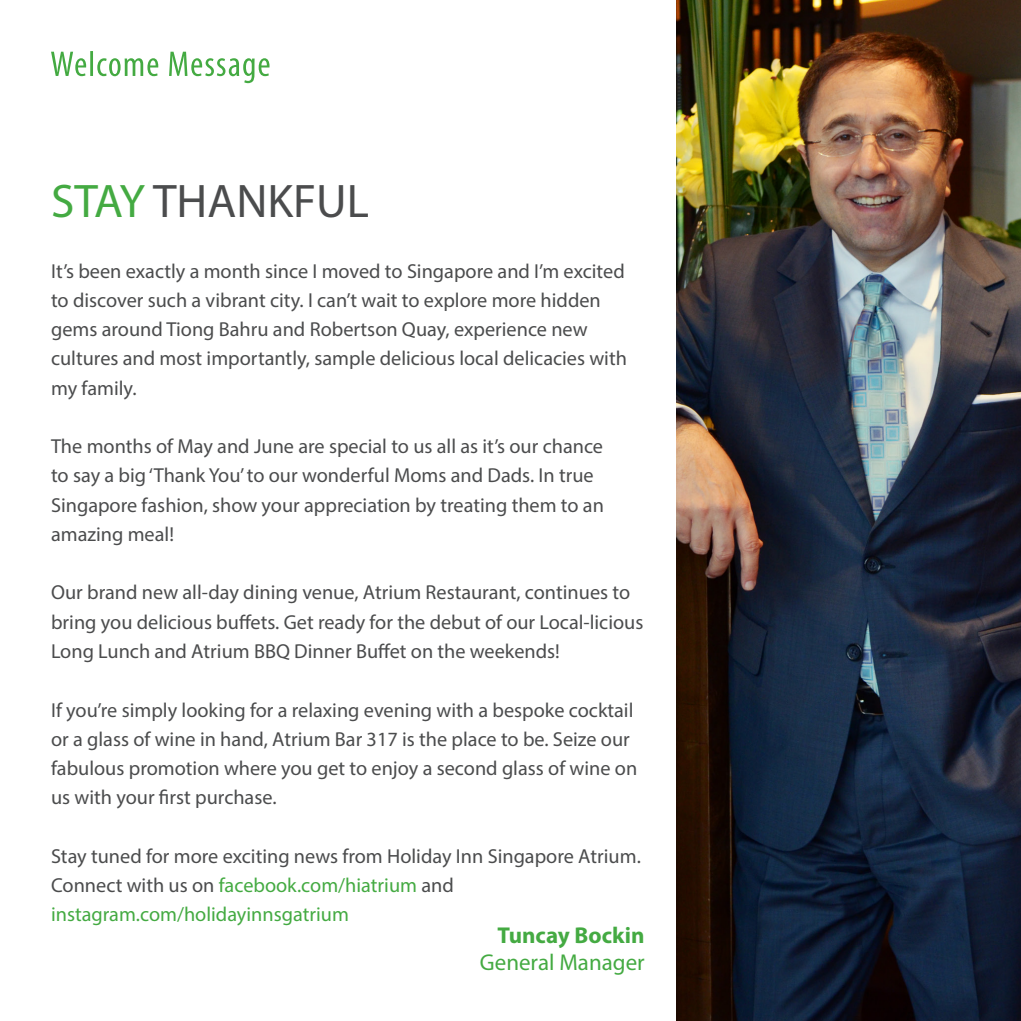
<style>
.page{position:relative;width:1021px;height:1021px;background:#fff}
.page>*{position:absolute;margin:0;border:0;box-sizing:border-box;transform-origin:0 0}
.t1{font:47.25px "Myriad Pro";color:#4b4c4d}
.t2{font:22.95px "Myriad Pro";color:#44aa42}
.t3{font:700 22.95px "Myriad Pro";color:#44aa42}
.t4{font:20.25px/29.2px "Myriad Pro";color:#4b4c4d}
.t5{font:20.25px "Myriad Pro";color:#44aa42}
.s1{color:#44aa42}
</style>
<div class="page">
<img style="left:676px;top:0;width:344px;height:1020px">
<svg style="left:51px;top:51px;width:218px;height:32px"></svg>
<p class="t1" style="left:51px;top:172px;width:319px"><span class="s1">STAY</span> THANKFUL</p>
<p class="t4" style="left:51px;top:256px;width:577px">It’s been exactly a month since I moved to Singapore and I’m excited to discover such a vibrant city. I can’t wait to explore more hidden gems around Tiong Bahru and Robertson Quay, experience new cultures and most importantly, sample delicious local delicacies with my family.</p>
<p class="t4" style="left:51px;top:431px;width:554px">The months of May and June are special to us all as it’s our chance to say a big ‘Thank You’ to our wonderful Moms and Dads. In true Singapore fashion, show your appreciation by treating them to an amazing meal!</p>
<p class="t4" style="left:51px;top:577px;width:594px">Our brand new all-day dining venue, Atrium Restaurant, continues to bring you delicious buffets. Get ready for the debut of our Local-licious<br>Long Lunch and Atrium BBQ Dinner Buffet on the weekends!</p>
<p class="t4" style="left:51px;top:694px;width:587px">If you’re simply looking for a relaxing evening with a bespoke cocktail or a glass of wine in hand, Atrium Bar 317 is the place to be. Seize our fabulous promotion where you get to enjoy a second glass of wine on us with your first purchase.</p>
<p class="t4" style="left:51px;top:841px;width:591px">Stay tuned for more exciting news from Holiday Inn Singapore Atrium.<br>Connect with us on <span class="s1">facebook.com/hiatrium</span> and</p>
<p class="t5" style="left:51px;top:902px;width:299px">instagram.com/holidayinnsgatrium</p>
<p class="t3" style="left:497px;top:920px;width:149px">Tuncay Bockin</p>
<p class="t2" style="left:480px;top:948px;width:166px">General Manager</p>
</div>
